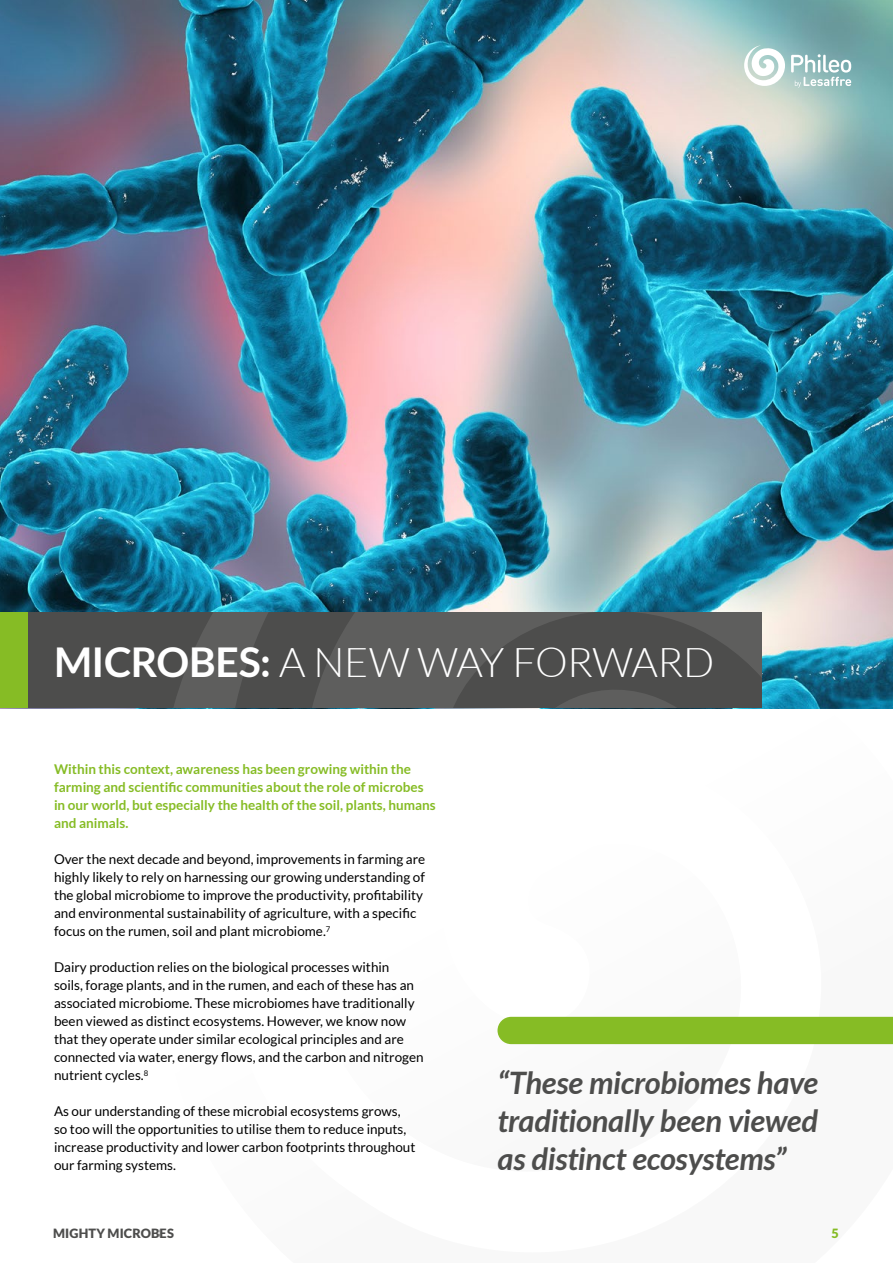
<style>
.page{position:relative;width:893px;height:1263px;background:#fff}
.page>*{position:absolute;margin:0;border:0;box-sizing:border-box;transform-origin:0 0}
.t1{font:300 41.1px "Lato";letter-spacing:-.015em;color:#fff}
.t2{font:italic 700 30.9px/38.2px "Lato";letter-spacing:-.01em;color:#4d4d4c;text-align:justify}
.t3{font:13.5px/18px "Lato";color:#000}
.t4{font:700 13.5px/18px "Lato";color:#86bc25}
.t5{font:900 12.75px "Lato";letter-spacing:.01em;color:#4d4d4c}
.t6{font:900 12.75px "Lato";color:#86bc25}
.s1{font-weight:700}
</style>
<div class="page">
<img style="left:0;top:0;width:893px;height:612px">
<svg style="left:744px;top:45px;width:41px;height:41px"></svg>
<svg style="left:791px;top:54px;width:60px;height:33px"></svg>
<svg style="left:159px;top:574px;width:734px;height:471px"></svg>
<div style="left:0;top:612px;width:761px;height:96px;background:#4d4d4c"></div>
<svg style="left:174px;top:612px;width:587px;height:96px"></svg>
<div style="left:0;top:612px;width:27px;height:96px;background:#86bc25"></div>
<div style="left:497px;top:1017px;width:396px;height:27px;background:#86bc25"></div>
<h1 class="t1" style="left:54px;top:640px;width:662px"><span class="s1">MICROBES:</span> A NEW WAY FORWARD</h1>
<p class="t4" style="left:54px;top:760px;width:383px">Within this context, awareness has been growing within the farming and scientific communities about the role of microbes in our world, but especially the health of the soil, plants, humans and animals.</p>
<p class="t3" style="left:54px;top:850px;width:373px">Over the next decade and beyond, improvements in farming are highly likely to rely on harnessing our growing understanding of the global microbiome to improve the productivity, profitability and environmental sustainability of agriculture, with a specific focus on the rumen, soil and plant microbiome.<sup>7</sup></p>
<p class="t3" style="left:54px;top:958px;width:371px">Dairy production relies on the biological processes within<br>soils, forage plants, and in the rumen, and each of these has an associated microbiome. These microbiomes have traditionally been viewed as distinct ecosystems. However, we know now that they operate under similar ecological principles and are connected via water, energy flows, and the carbon and nitrogen nutrient cycles.<sup>8</sup></p>
<p class="t3" style="left:54px;top:1102px;width:363px">As our understanding of these microbial ecosystems grows, so too will the opportunities to utilise them to reduce inputs, increase productivity and lower carbon footprints throughout our farming systems.</p>
<h2 class="t2" style="left:497px;top:1064px;width:322px">“These microbiomes have traditionally been viewed as distinct ecosystems”</h2>
<p class="t5" style="left:53px;top:1226px;width:122px">MIGHTY MICROBES</p>
<p class="t6" style="left:832px;top:1226px;width:9px">5</p>
</div>
